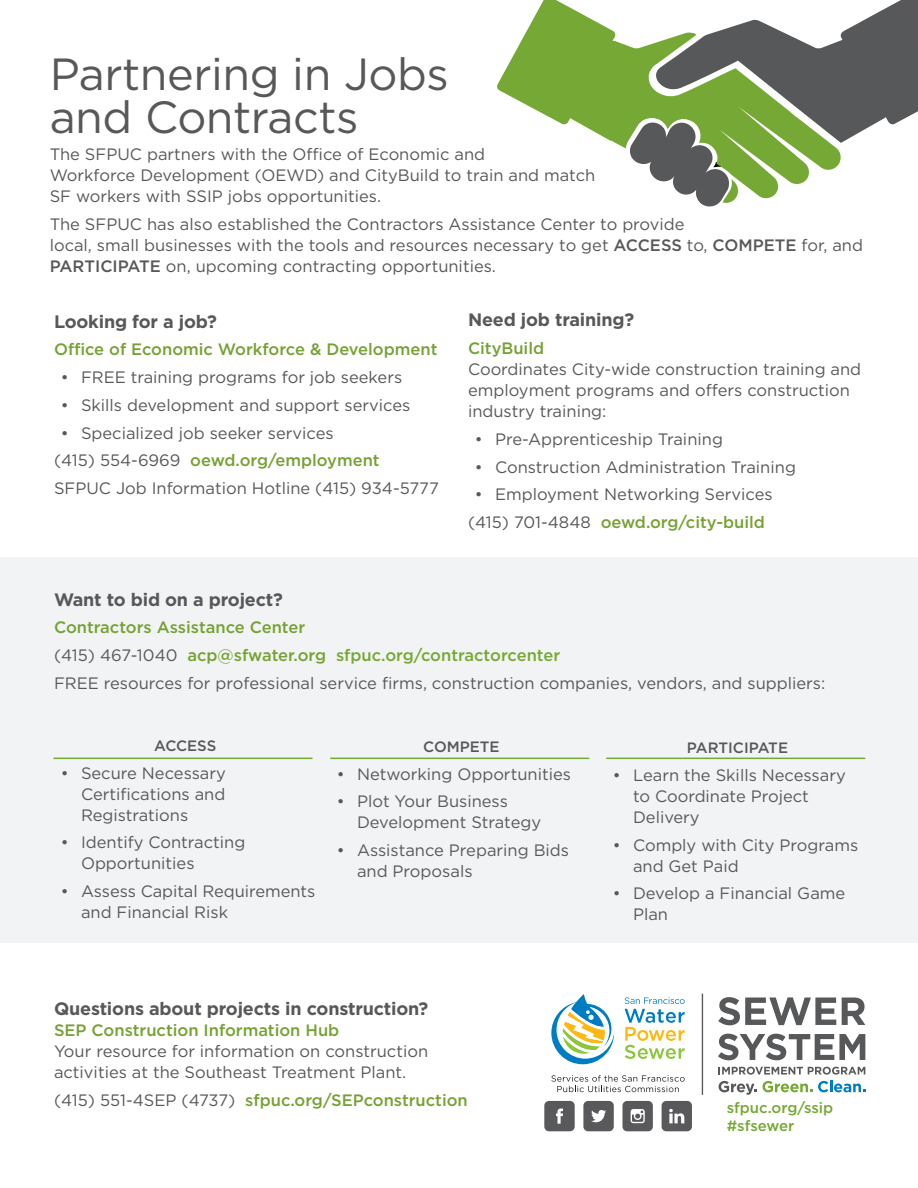
<style>
.page{position:relative;width:918px;height:1188px;background:#fff}
.page>*{position:absolute;margin:0;border:0;box-sizing:border-box;transform-origin:0 0}
.Body{font:45px "Gotham";letter-spacing:-.01em;color:#57585a}
.Body-2{font:700 18px "Gotham";letter-spacing:-.01em;color:#57585a}
.Body-3{font:16.5px/21px "Gotham";color:#57585a}
.Body-4{font:500 16.5px "Gotham";color:#76a133}
.Body-5{font:500 16.5px "Gotham";color:#75a834}
.Body-6{font:500 15px "Gotham";color:#57585a}
.t1{font:500 15px "Gotham";color:#75a834}
.s1{font-weight:500}
.s2{font-weight:400;color:#57585a}
.s3{font-weight:500;color:#76a133}
.s4{color:#76a133}
</style>
<div class="page">
<div style="left:0;top:557px;width:918px;height:386px;background:#f2f3f4"></div>
<hr style="left:54px;top:758px;width:258px;height:1px;background:#75a834">
<hr style="left:331px;top:758px;width:258px;height:1px;background:#75a834">
<hr style="left:607px;top:758px;width:258px;height:1px;background:#75a834">
<svg style="left:497px;top:0;width:131px;height:149px;fill:#75a834"></svg>
<svg style="left:628px;top:0;width:290px;height:207px"></svg>
<svg style="left:551px;top:1075px;width:134px;height:17px"></svg>
<svg style="left:625px;top:997px;width:60px;height:62px"></svg>
<svg style="left:551px;top:994px;width:63px;height:70px"></svg>
<svg style="left:718px;top:997px;width:118px;height:28px"></svg>
<svg style="left:842px;top:998px;width:23px;height:27px"></svg>
<svg style="left:718px;top:1034px;width:147px;height:26px"></svg>
<svg style="left:719px;top:1067px;width:146px;height:8px"></svg>
<svg style="left:719px;top:1081px;width:93px;height:14px"></svg>
<svg style="left:818px;top:1081px;width:47px;height:11px"></svg>
<hr style="left:702px;top:994px;width:1px;height:101px;background:#57585a">
<svg style="left:544px;top:1101px;width:31px;height:30px"></svg>
<svg style="left:583px;top:1101px;width:31px;height:30px"></svg>
<svg style="left:622px;top:1101px;width:31px;height:30px"></svg>
<svg style="left:662px;top:1101px;width:30px;height:30px"></svg>
<div style="left:904px;top:0;width:14px;height:45px;background:#58585a"></div>
<p class="Body" style="left:50px;top:45px;width:401px">Partnering in Jobs</p>
<p class="Body" style="left:50px;top:88px;width:310px">and Contracts</p>
<p class="Body-3" style="left:50px;top:144px;width:547px">The SFPUC partners with the Office of Economic and<br>Workforce Development (OEWD) and CityBuild to train and match<br>SF workers with SSIP jobs opportunities.</p>
<p class="Body-3" style="left:50px;top:214px;width:815px">The SFPUC has also established the Contractors Assistance Center to provide<br>local, small businesses with the tools and resources necessary to get <span class="s1">ACCESS</span> to, <span class="s1">COMPETE</span> for, and<br><span class="s1">PARTICIPATE</span> on, upcoming contracting opportunities.</p>
<p class="Body-2" style="left:54px;top:309px;width:164px">Looking for a job?</p>
<p class="Body-4" style="left:54px;top:339px;width:385px">Office of Economic Workforce &amp; Development</p>
<p class="Body-3" style="left:61px;top:366px;width:343px">• FREE training programs for job seekers</p>
<p class="Body-3" style="left:61px;top:394px;width:351px">• Skills development and support services</p>
<p class="Body-3" style="left:61px;top:422px;width:275px">• Specialized job seeker services</p>
<p class="Body-4" style="left:54px;top:450px;width:327px"><span class="s2">(415) 554-6969</span> oewd.org/employment</p>
<p class="Body-3" style="left:54px;top:477px;width:386px">SFPUC Job Information Hotline (415) 934-5777</p>
<p class="Body-2" style="left:468px;top:308px;width:168px">Need job training?</p>
<p class="Body-3" style="left:468px;top:338px;width:395px"><span class="s3">CityBuild<br></span>Coordinates City-wide construction training and employment programs and offers construction industry training:</p>
<p class="Body-3" style="left:475px;top:428px;width:250px">• Pre-Apprenticeship Training</p>
<p class="Body-3" style="left:475px;top:456px;width:323px">• Construction Administration Training</p>
<p class="Body-3" style="left:475px;top:484px;width:300px">• Employment Networking Services</p>
<p class="Body-4" style="left:468px;top:512px;width:298px"><span class="s2">(415) 701-4848</span> oewd.org/city-build</p>
<p class="Body-2" style="left:54px;top:587px;width:231px">Want to bid on a project?</p>
<p class="Body-4" style="left:54px;top:617px;width:253px">Contractors Assistance Center</p>
<p class="Body-5" style="left:54px;top:644px;width:508px"><span class="s2">(415) 467-1040</span> <span class="s4">acp@sfwater.org</span> sfpuc.org/contractorcenter</p>
<p class="Body-3" style="left:54px;top:672px;width:773px">FREE resources for professional service firms, construction companies, vendors, and suppliers:</p>
<p class="Body-6" style="left:154px;top:736px;width:64px">ACCESS</p>
<p class="Body-3" style="left:81px;top:762px;width:146px;text-align:justify;text-indent:-20px">• Secure Necessary Certifications and Registrations</p>
<p class="Body-3" style="left:81px;top:832px;width:166px;text-indent:-20px">• Identify Contracting<br>Opportunities</p>
<p class="Body-3" style="left:81px;top:880px;width:236px;text-indent:-20px">• Assess Capital Requirements and Financial Risk</p>
<p class="Body-6" style="left:423px;top:737px;width:78px">COMPETE</p>
<p class="Body-3" style="left:337px;top:763px;width:236px">• Networking Opportunities</p>
<p class="Body-3" style="left:357px;top:791px;width:186px;text-indent:-20px">• Plot Your Business<br>Development Strategy</p>
<p class="Body-3" style="left:357px;top:840px;width:214px;text-indent:-20px">• Assistance Preparing Bids and Proposals</p>
<p class="Body-6" style="left:687px;top:738px;width:103px">PARTICIPATE</p>
<p class="Body-3" style="left:633px;top:764px;width:214px;text-indent:-20px">• Learn the Skills Necessary to Coordinate Project<br>Delivery</p>
<p class="Body-3" style="left:633px;top:834px;width:227px;text-indent:-20px">• Comply with City Programs and Get Paid</p>
<p class="Body-3" style="left:633px;top:883px;width:214px;text-indent:-20px">• Develop a Financial Game<br>Plan</p>
<p class="Body-2" style="left:54px;top:997px;width:376px">Questions about projects in construction?</p>
<p class="Body-3" style="left:54px;top:1020px;width:376px"><span class="s3">SEP Construction Information Hub<br></span>Your resource for information on construction activities at the Southeast Treatment Plant.</p>
<p class="Body-4" style="left:54px;top:1090px;width:415px"><span class="s2">(415) 551-4SEP (4737)</span> sfpuc.org/SEPconstruction</p>
<p class="t1" style="left:727px;top:1098px;width:108px">sfpuc.org/ssip</p>
<p class="t1" style="left:727px;top:1116px;width:69px">#sfsewer</p>
</div>
